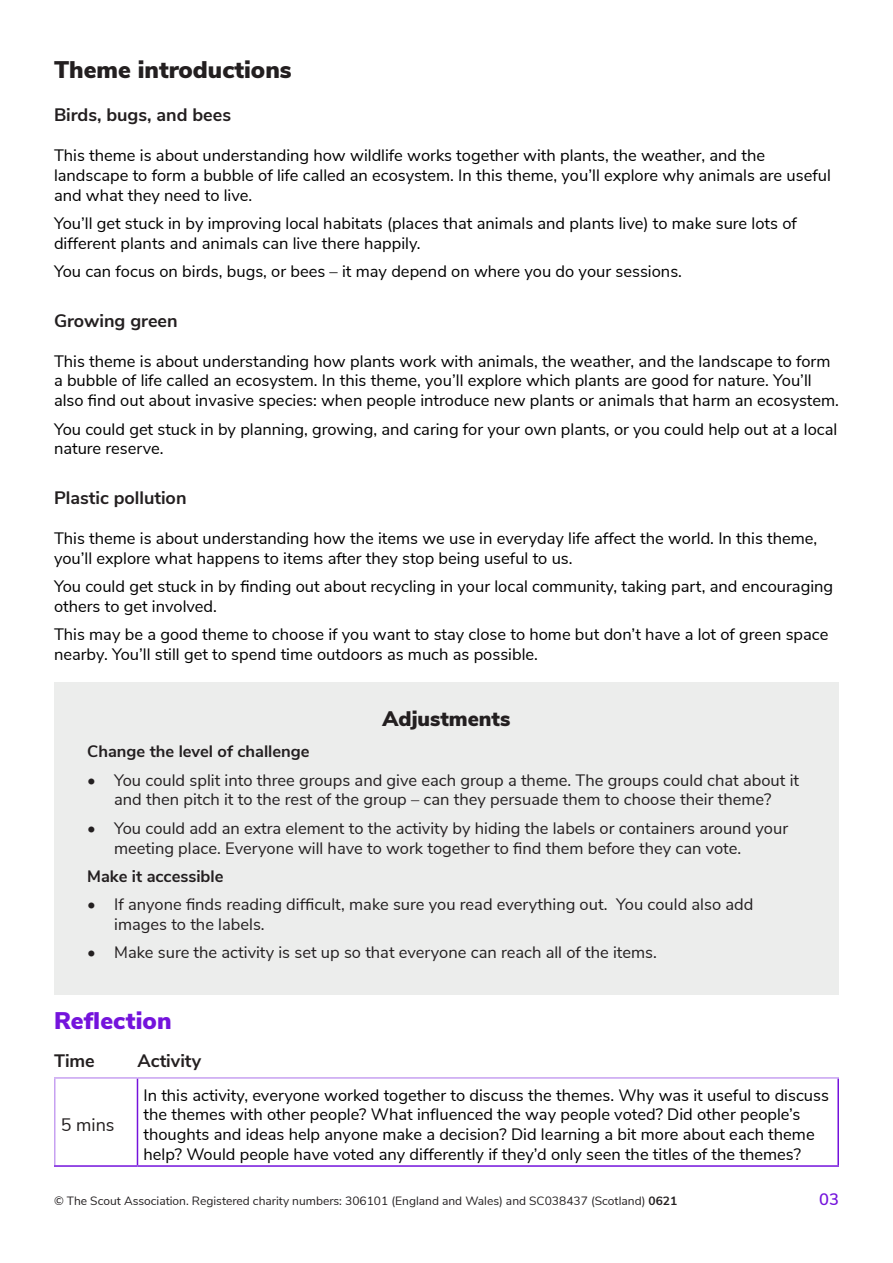
<style>
.page{position:relative;width:893px;height:1263px;background:#fff}
.page>*{position:absolute;margin:0;border:0;box-sizing:border-box;transform-origin:0 0}
.t1{font:900 24px "Nunito Sans";color:#231f20}
.t2{font:900 24px "Nunito Sans";color:#7413dc}
.t3{font:900 21px "Nunito Sans";color:#231f20}
.t4{font:700 18px "Nunito Sans";color:#231f20}
.t5{font:18px "Nunito Sans";color:#231f20}
.t6{font:16.5px/19.8px "Nunito Sans";color:#000}
.t7{font:16.5px/19.8px "Nunito Sans";color:#231f20}
.t8{font:700 16.5px "Nunito Sans";color:#231f20}
.t9{font:600 16.5px "Nunito Sans";color:#7413dc}
.t10{font:12px "Nunito Sans";color:#231f20}
.s1{font-weight:700}
</style>
<div class="page">
<hr style="left:54px;top:1077px;width:83px;height:2px;background:#c7a1f1">
<hr style="left:54px;top:1079px;width:2px;height:86px;background:#c7a1f1">
<hr style="left:137px;top:1077px;width:702px;height:2px;background:#c7a1f1">
<hr style="left:137px;top:1079px;width:1px;height:86px;background:#7413dc">
<hr style="left:837px;top:1079px;width:2px;height:86px;background:#7413dc">
<hr style="left:54px;top:1165px;width:83px;height:2px;background:#7413dc">
<hr style="left:137px;top:1165px;width:702px;height:2px;background:#7413dc">
<div style="left:54px;top:682px;width:785px;height:312px;background:#ecedec"></div>
<p class="t1" style="left:54px;top:52px;width:239px">Theme introductions</p>
<p class="t4" style="left:54px;top:102px;width:179px">Birds, bugs, and bees</p>
<p class="t6" style="left:54px;top:144px;width:778px">This theme is about understanding how wildlife works together with plants, the weather, and the landscape to form a bubble of life called an ecosystem. In this theme, you’ll explore why animals are useful and what they need to live.</p>
<p class="t6" style="left:54px;top:212px;width:744px">You’ll get stuck in by improving local habitats (places that animals and plants live) to make sure lots of different plants and animals can live there happily.</p>
<p class="t6" style="left:54px;top:260px;width:629px">You can focus on birds, bugs, or bees – it may depend on where you do your sessions.</p>
<p class="t4" style="left:54px;top:308px;width:125px">Growing green</p>
<p class="t6" style="left:54px;top:350px;width:786px">This theme is about understanding how plants work with animals, the weather, and the landscape to form a bubble of life called an ecosystem. In this theme, you’ll explore which plants are good for nature. You’ll also find out about invasive species: when people introduce new plants or animals that harm an ecosystem.</p>
<p class="t6" style="left:54px;top:418px;width:785px">You could get stuck in by planning, growing, and caring for your own plants, or you could help out at a local nature reserve.</p>
<p class="t4" style="left:54px;top:485px;width:134px">Plastic pollution</p>
<p class="t6" style="left:54px;top:527px;width:765px">This theme is about understanding how the items we use in everyday life affect the world. In this theme, you’ll explore what happens to items after they stop being useful to us.</p>
<p class="t6" style="left:54px;top:575px;width:781px">You could get stuck in by finding out about recycling in your local community, taking part, and encouraging others to get involved.</p>
<p class="t6" style="left:54px;top:623px;width:776px">This may be a good theme to choose if you want to stay close to home but don’t have a lot of green space nearby. You’ll still get to spend time outdoors as much as possible.</p>
<p class="t3" style="left:383px;top:703px;width:129px">Adjustments</p>
<p class="t8" style="left:87px;top:739px;width:224px">Change the level of challenge</p>
<p class="t7" style="left:87px;top:769px;width:713px;text-align:center">• You could split into three groups and give each group a theme. The groups could chat about it and then pitch it to the rest of the group – can they persuade them to choose their theme?</p>
<p class="t7" style="left:114px;top:817px;width:675px;text-indent:-27px">• You could add an extra element to the activity by hiding the labels or containers around your meeting place. Everyone will have to work together to find them before they can vote.</p>
<p class="t8" style="left:87px;top:864px;width:138px">Make it accessible</p>
<p class="t7" style="left:114px;top:893px;width:641px;text-indent:-27px">• If anyone finds reading difficult, make sure you read everything out. You could also add images to the labels.</p>
<p class="t7" style="left:87px;top:942px;width:571px">• Make sure the activity is set up so that everyone can reach all of the items.</p>
<p class="t2" style="left:54px;top:1003px;width:119px">Reflection</p>
<p class="t4" style="left:137px;top:1047px;width:65px">Activity</p>
<p class="t4" style="left:54px;top:1047px;width:42px">Time</p>
<p class="t5" style="left:61px;top:1112px;width:55px">5 mins</p>
<p class="t6" style="left:143px;top:1084px;width:687px">In this activity, everyone worked together to discuss the themes. Why was it useful to discuss the themes with other people? What influenced the way people voted? Did other people’s thoughts and ideas help anyone make a decision? Did learning a bit more about each theme help? Would people have voted any differently if they’d only seen the titles of the themes?</p>
<p class="t10" style="left:54px;top:1192px;width:625px">© The Scout Association. Registered charity numbers: 306101 (England and Wales) and SC038437 (Scotland) <span class="s1">0621</span></p>
<p class="t9" style="left:819px;top:1187px;width:21px">03</p>
</div>
